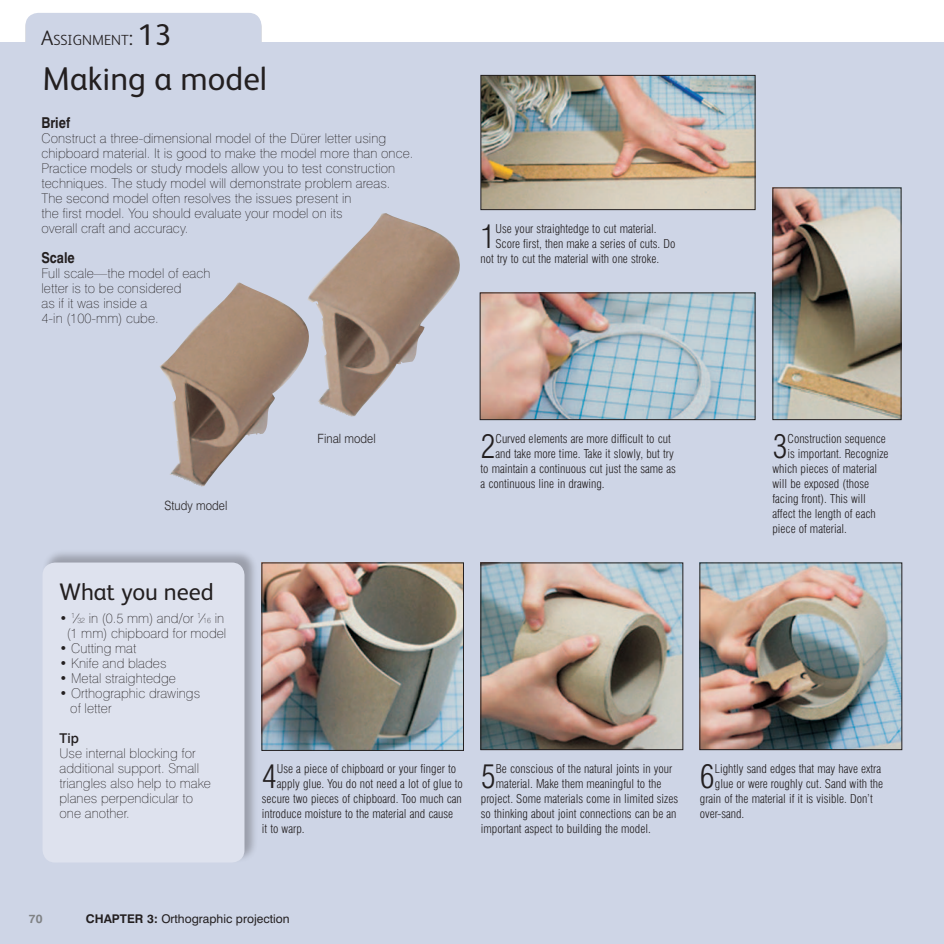
<style>
.page{position:relative;width:944px;height:944px;background:#fff}
.page>*{position:absolute;margin:0;border:0;box-sizing:border-box;transform-origin:0 0}
.t1{font:33px "FS Albert";color:#231f20}
.t2{font:300 condensed 32.1px "Swiss 721 BT";color:#231f20}
.t3{font:24px "FS Albert";letter-spacing:-.005em;color:#231f20}
.t4{font:700 15px "Swiss 721 BT";color:#231f20;scale:.85 1}
.t5{font:300 14.7px "FS Albert";color:#231f20}
.t6{font:100 13.5px/15px "Swiss 721 BT";letter-spacing:.005em;color:#231f20}
.t7{font:500 13.5px "Swiss 721 BT";color:#231f20}
.t8{font:300 12.75px "Swiss 721 BT";letter-spacing:.005em;color:#231f20;scale:.9 1}
.t9{font:300 condensed 12px "Swiss 721 BT";color:#231f20}
.t10{font:12px "Swiss 721 BT";color:#231f20}
.t11{font:700 12px "Swiss 721 BT";color:#808285}
.s1{font-size:21px}
.s2{font-weight:400;font-size:30px}
.s3{font-size:7.35px}
.s4{font-weight:700}
</style>
<div class="page">
<div style="left:0;top:43px;width:944px;height:901px;background:#ced5e6"></div>
<div style="left:26px;top:13px;width:235px;height:51px;background:#ced5e6;border-radius:13px"></div>
<div style="left:42px;top:549px;width:216px;height:314px;background:#231f20;opacity:.3"></div>
<div style="left:43px;top:562px;width:201px;height:300px;background:#dee2ee;border-radius:13px"></div>
<img style="left:159px;top:282px;width:148px;height:205px">
<img style="left:307px;top:213px;width:153px;height:204px">
<img style="left:482px;top:77px;width:271px;height:131px">
<div style="left:480px;top:75px;width:275px;height:135px;border:1px solid #231f20"></div>
<img style="left:482px;top:295px;width:271px;height:123px">
<div style="left:480px;top:293px;width:275px;height:127px;border:1px solid #231f20"></div>
<img style="left:774px;top:190px;width:125px;height:228px">
<div style="left:772px;top:188px;width:129px;height:232px;border:1px solid #231f20"></div>
<img style="left:263px;top:565px;width:199px;height:184px">
<div style="left:261px;top:563px;width:203px;height:188px;border:1px solid #231f20"></div>
<img style="left:482px;top:565px;width:199px;height:183px">
<div style="left:480px;top:563px;width:203px;height:187px;border:1px solid #231f20"></div>
<img style="left:701px;top:565px;width:199px;height:183px">
<div style="left:699px;top:563px;width:203px;height:187px;border:1px solid #231f20"></div>
<p class="t5" style="left:41px;top:32px;width:132px"><span class="s1">A</span>SSIGNMENT<span class="s1">:</span> <span class="s2">13</span></p>
<h1 class="t1" style="left:43px;top:60px;width:226px">Making a model</h1>
<p class="t4" style="left:41px;top:113px;width:35px">Brief</p>
<p class="t6" style="left:41px;top:130px;width:373px">Construct a three-dimensional model of the Dürer letter using chipboard material. It is good to make the model more than once.<br>Practice models or study models allow you to test construction techniques. The study model will demonstrate problem areas.<br>The second model often resolves the issues present in<br>the first model. You should evaluate your model on its<br>overall craft and accuracy.</p>
<p class="t4" style="left:41px;top:248px;width:41px">Scale</p>
<p class="t6" style="left:41px;top:265px;width:171px">Full scale—the model of each letter is to be considered<br>as if it was inside a<br>4-in (100-mm) cube.</p>
<h2 class="t2" style="left:480px;top:217px;width:17px">1</h2>
<p class="t9" style="left:495px;top:221px;width:163px">Use your straightedge to cut material.</p>
<p class="t9" style="left:495px;top:236px;width:181px">Score first, then make a series of cuts. Do</p>
<p class="t9" style="left:480px;top:251px;width:180px">not try to cut the material with one stroke.</p>
<p class="t8" style="left:164px;top:498px;width:71px">Study model</p>
<h3 class="t3" style="left:60px;top:578px;width:156px">What you need</h3>
<p class="t6" style="left:60px;top:610px;width:168px;text-align:center">• <sup>1</sup>⁄<span class="s3">32</span> in (0.5 mm) and/or <sup>1</sup>⁄<span class="s3">16</span> in (1 mm) chipboard for model</p>
<p class="t6" style="left:60px;top:640px;width:78px">• Cutting mat</p>
<p class="t6" style="left:60px;top:655px;width:109px">• Knife and blades</p>
<p class="t6" style="left:60px;top:670px;width:118px">• Metal straightedge</p>
<p class="t6" style="left:70px;top:685px;width:131px;text-indent:-11px">• Orthographic drawings of letter</p>
<p class="t7" style="left:60px;top:729px;width:21px">Tip</p>
<p class="t6" style="left:60px;top:745px;width:153px">Use internal blocking for additional support. Small triangles also help to make planes perpendicular to one another.</p>
<p class="t8" style="left:317px;top:430px;width:66px">Final model</p>
<h2 class="t2" style="left:480px;top:427px;width:17px">2</h2>
<p class="t9" style="left:495px;top:431px;width:177px">Curved elements are more difficult to cut</p>
<p class="t9" style="left:495px;top:446px;width:180px">and take more time. Take it slowly, but try</p>
<p class="t9" style="left:480px;top:461px;width:197px">to maintain a continuous cut just the same as</p>
<p class="t9" style="left:480px;top:476px;width:126px">a continuous line in drawing.</p>
<h2 class="t2" style="left:772px;top:427px;width:17px">3</h2>
<p class="t9" style="left:787px;top:431px;width:100px">Construction sequence</p>
<p class="t9" style="left:787px;top:446px;width:103px">is important. Recognize</p>
<p class="t9" style="left:772px;top:461px;width:106px">which pieces of material</p>
<p class="t9" style="left:772px;top:476px;width:98px">will be exposed (those</p>
<p class="t9" style="left:772px;top:491px;width:95px">facing front). This will</p>
<p class="t9" style="left:772px;top:506px;width:105px">affect the length of each</p>
<p class="t9" style="left:772px;top:521px;width:76px">piece of material.</p>
<h2 class="t2" style="left:262px;top:757px;width:17px">4</h2>
<p class="t9" style="left:277px;top:761px;width:181px">Use a piece of chipboard or your finger to</p>
<p class="t9" style="left:277px;top:776px;width:188px">apply glue. You do not need a lot of glue to</p>
<p class="t9" style="left:262px;top:791px;width:202px">secure two pieces of chipboard. Too much can</p>
<p class="t9" style="left:262px;top:806px;width:193px">introduce moisture to the material and cause</p>
<p class="t9" style="left:262px;top:821px;width:44px">it to warp.</p>
<h2 class="t2" style="left:481px;top:757px;width:17px">5</h2>
<p class="t9" style="left:496px;top:761px;width:178px">Be conscious of the natural joints in your</p>
<p class="t9" style="left:496px;top:776px;width:167px">material. Make them meaningful to the</p>
<p class="t9" style="left:481px;top:791px;width:199px">project. Some materials come in limited sizes</p>
<p class="t9" style="left:481px;top:806px;width:197px">so thinking about joint connections can be an</p>
<p class="t9" style="left:481px;top:821px;width:172px">important aspect to building the model.</p>
<h2 class="t2" style="left:700px;top:757px;width:17px">6</h2>
<p class="t9" style="left:715px;top:761px;width:168px">Lightly sand edges that may have extra</p>
<p class="t9" style="left:715px;top:776px;width:170px">glue or were roughly cut. Sand with the</p>
<p class="t9" style="left:700px;top:791px;width:174px">grain of the material if it is visible. Don’t</p>
<p class="t9" style="left:700px;top:806px;width:46px">over-sand.</p>
<p class="t11" style="left:29px;top:911px;width:15px">70</p>
<p class="t10" style="left:86px;top:911px;width:205px"><span class="s4">CHAPTER 3:</span> Orthographic projection</p>
</div>
